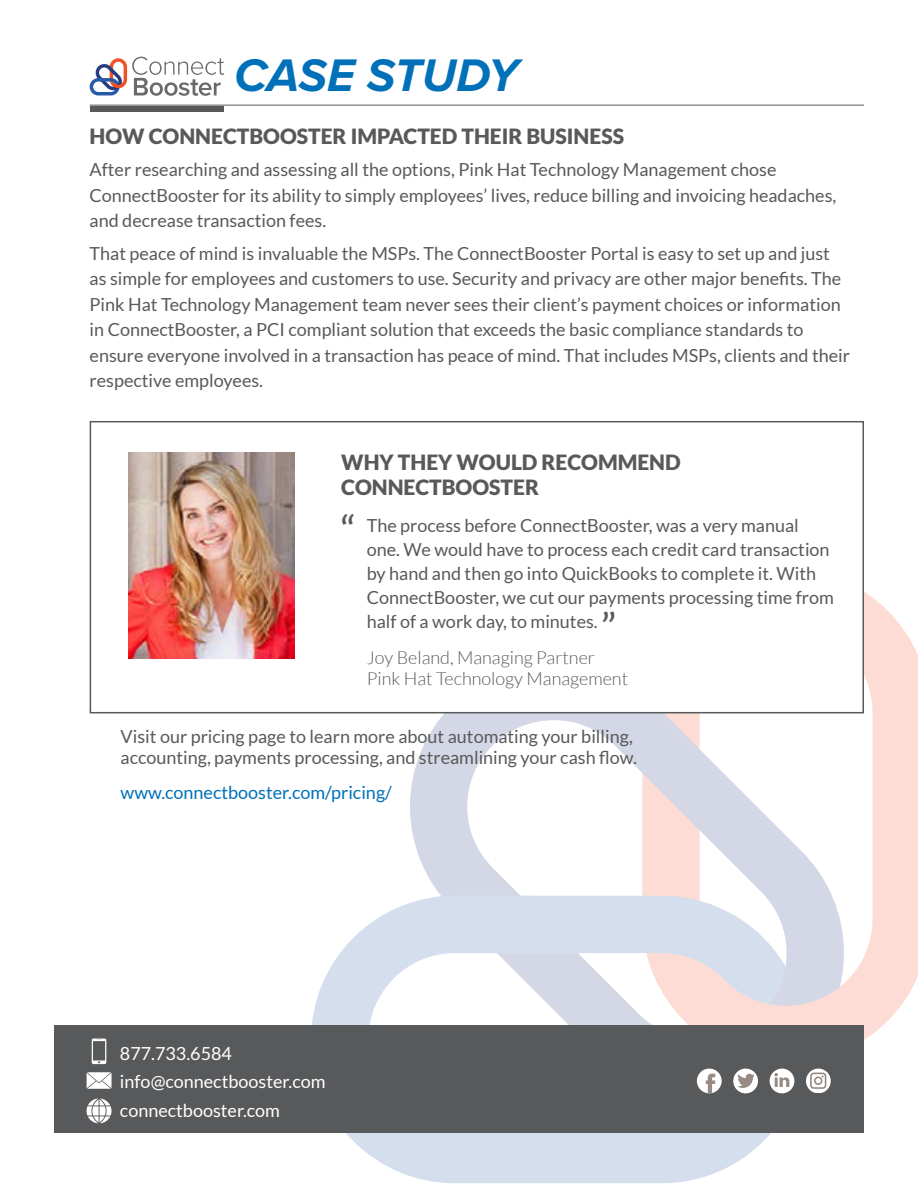
<style>
.page{position:relative;width:918px;height:1188px;background:#fff}
.page>*{position:absolute;margin:0;border:0;box-sizing:border-box;transform-origin:0 0}
.t1{font:italic 700 47.4px "Proxima Nova";letter-spacing:-.005em;color:#0070b9}
.t2{font:42px "Lato";color:#58595b}
.t3{font:900 21px/25.2px "Lato";color:#58595b}
.t4{font:18px/25.5px "Lato";color:#58595b}
.t5{font:18px/28.5px "Lato";color:#fff}
.t6{font:300 18px/21.6px "Lato";color:#58595b}
.t7{font:18px "Lato";color:#0070b9}
</style>
<div class="page">
<svg style="left:844px;top:592px;width:74px;height:448px;fill:#fcdcd4"></svg>
<svg style="left:312px;top:908px;width:459px;height:275px;fill:#d4deed"></svg>
<svg style="left:396px;top:713px;width:448px;height:312px"></svg>
<svg style="left:689px;top:978px;width:153px;height:47px;background:#eedbda"></svg>
<div style="left:437px;top:896px;width:148px;height:57px;background:#d4deed"></div>
<div style="left:90px;top:421px;width:774px;height:292px;background:#fff;border:2px solid #58595b"></div>
<img style="left:129px;top:453px;width:166px;height:205px">
<svg style="left:90px;top:57px;width:134px;height:39px"></svg>
<hr style="left:90px;top:105px;width:774px;height:1px;background:#58595b">
<div style="left:90px;top:106px;width:134px;height:6px;background:#58595b"></div>
<div style="left:54px;top:1025px;width:810px;height:108px;background:#58595b"></div>
<svg style="left:87px;top:1072px;width:25px;height:17px"></svg>
<svg style="left:87px;top:1098px;width:25px;height:25px"></svg>
<svg style="left:92px;top:1039px;width:14px;height:25px"></svg>
<svg style="left:697px;top:1069px;width:25px;height:24px"></svg>
<div style="left:733px;top:1069px;width:25px;height:24px;background:#fff;border-radius:50%"></div>
<svg style="left:737px;top:1074px;width:18px;height:14px"></svg>
<div style="left:770px;top:1069px;width:24px;height:24px;background:#fff;border-radius:50%"></div>
<svg style="left:774px;top:1073px;width:15px;height:14px"></svg>
<svg style="left:806px;top:1069px;width:25px;height:24px"></svg>
<svg style="left:810px;top:1073px;width:16px;height:16px"></svg>
<h1 class="t1" style="left:234px;top:47px;width:286px">CASE STUDY</h1>
<p class="t3" style="left:90px;top:123px;width:536px">HOW CONNECTBOOSTER IMPACTED THEIR BUSINESS</p>
<p class="t4" style="left:90px;top:157px;width:748px">After researching and assessing all the options, Pink Hat Technology Management chose<br>ConnectBooster for its ability to simply employees’ lives, reduce billing and invoicing headaches, and decrease transaction fees.</p>
<p class="t4" style="left:90px;top:240px;width:762px">That peace of mind is invaluable the MSPs. The ConnectBooster Portal is easy to set up and just as simple for employees and customers to use. Security and privacy are other major benefits. The Pink Hat Technology Management team never sees their client’s payment choices or information in ConnectBooster, a PCI compliant solution that exceeds the basic compliance standards to ensure everyone involved in a transaction has peace of mind. That includes MSPs, clients and their respective employees.</p>
<p class="t3" style="left:341px;top:449px;width:341px">WHY THEY WOULD RECOMMEND<br>CONNECTBOOSTER</p>
<h2 class="t2" style="left:341px;top:507px;width:17px">“</h2>
<p class="t4" style="left:367px;top:514px;width:469px;line-height:24px">The process before ConnectBooster, was a very manual one. We would have to process each credit card transaction by hand and then go into QuickBooks to complete it. With ConnectBooster, we cut our payments processing time from half of a work day, to minutes.</p>
<h2 class="t2" style="left:601px;top:605px;width:17px">”</h2>
<p class="t6" style="left:367px;top:646px;width:263px">Joy Beland, Managing Partner<br>Pink Hat Technology Management</p>
<p class="t4" style="left:121px;top:725px;width:518px;line-height:21.6px">Visit our pricing page to learn more about automating your billing, accounting, payments processing, and streamlining your cash flow.</p>
<p class="t7" style="left:121px;top:783px;width:273px">www.connectbooster.com/pricing/</p>
<p class="t5" style="left:120px;top:1039px;width:207px">877.733.6584 info@connectbooster.com connectbooster.com</p>
</div>
